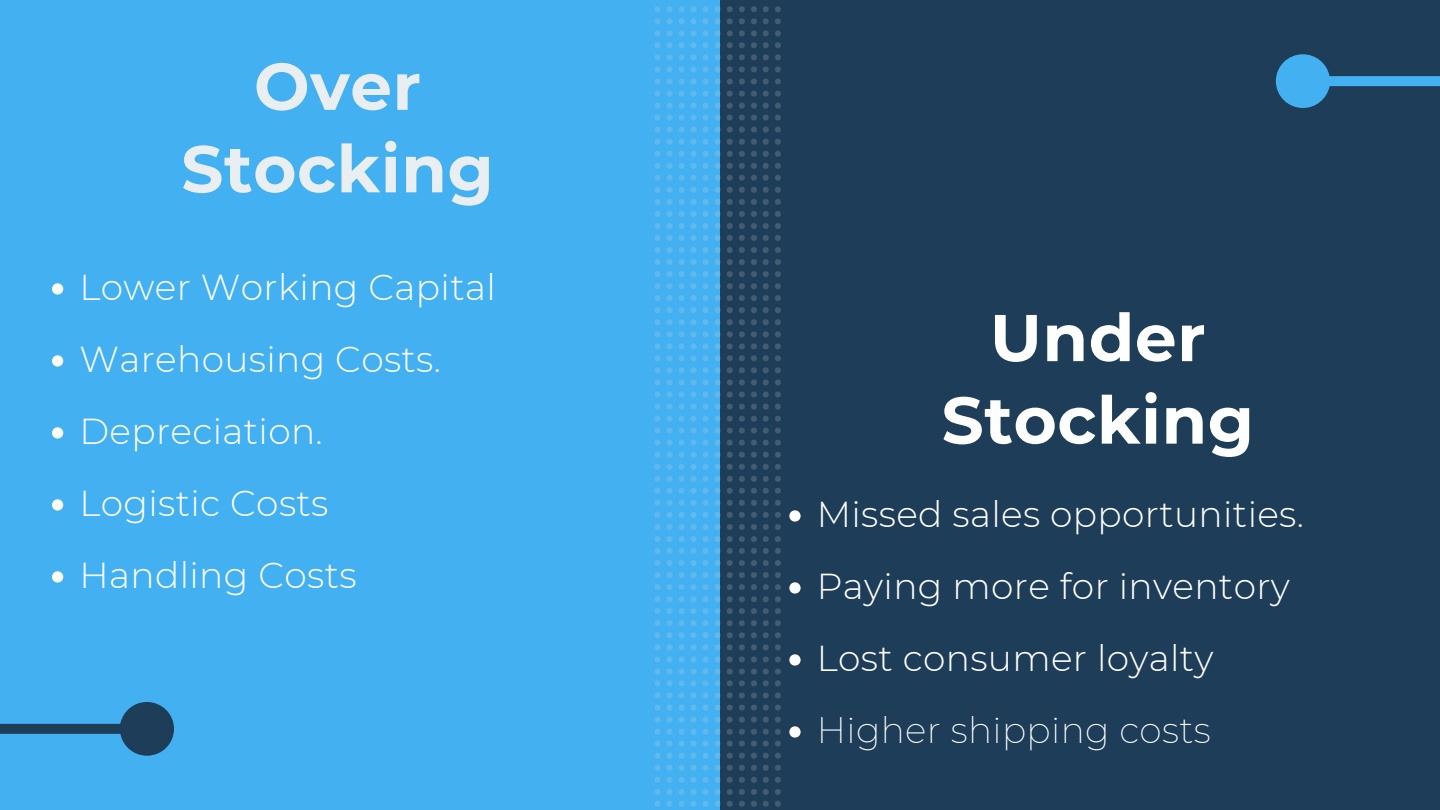
<style>
.page{position:relative;width:1440px;height:810px;background:#1e3d58}
.page>*{position:absolute;margin:0;border:0;box-sizing:border-box;transform-origin:0 0}
.t1{font:700 66px/82.5px "Montserrat";letter-spacing:.01em;color:#fff;text-align:center}
.t2{font:700 66px/82.5px "Montserrat";letter-spacing:.01em;color:#e8eef1;text-align:center}
.t3{font:300 36px/72px "Montserrat";letter-spacing:.01em;color:#fff}
.t4{font:200 36px "Montserrat";letter-spacing:.01em;color:#fff}
</style>
<div class="page">
<div style="left:0;top:0;width:720px;height:810px;background:#43b0f1"></div>
<img style="left:655px;top:6px;width:126px;height:801px">
<svg style="left:0;top:702px;width:174px;height:54px"></svg>
<svg style="left:1276px;top:54px;width:164px;height:54px"></svg>
<svg style="left:789px;top:510px;width:12px;height:12px"></svg>
<svg style="left:789px;top:582px;width:12px;height:12px"></svg>
<svg style="left:789px;top:654px;width:12px;height:12px"></svg>
<svg style="left:789px;top:726px;width:12px;height:12px"></svg>
<svg style="left:52px;top:283px;width:11px;height:12px"></svg>
<svg style="left:52px;top:355px;width:11px;height:12px"></svg>
<svg style="left:52px;top:427px;width:11px;height:12px"></svg>
<svg style="left:52px;top:499px;width:11px;height:12px"></svg>
<svg style="left:52px;top:571px;width:11px;height:12px"></svg>
<h1 class="t2" style="left:181px;top:45px;width:314px">Over<br>Stocking</h1>
<p class="t3" style="left:79px;top:251px;width:418px">Lower Worki ng Capital<br>Warehousi ng Costs.<br>Depreciation.<br>Logisti c Costs<br>Handli ng Costs</p>
<h1 class="t1" style="left:942px;top:296px;width:314px">Under<br>Stocking</h1>
<p class="t3" style="left:817px;top:478px;width:489px">Missed sales opportunities.<br>Payi ng more for i nventory<br>Lost consumer loyalty</p>
<p class="t4" style="left:817px;top:708px;width:395px">Higher shi ppi ng costs</p>
</div>
